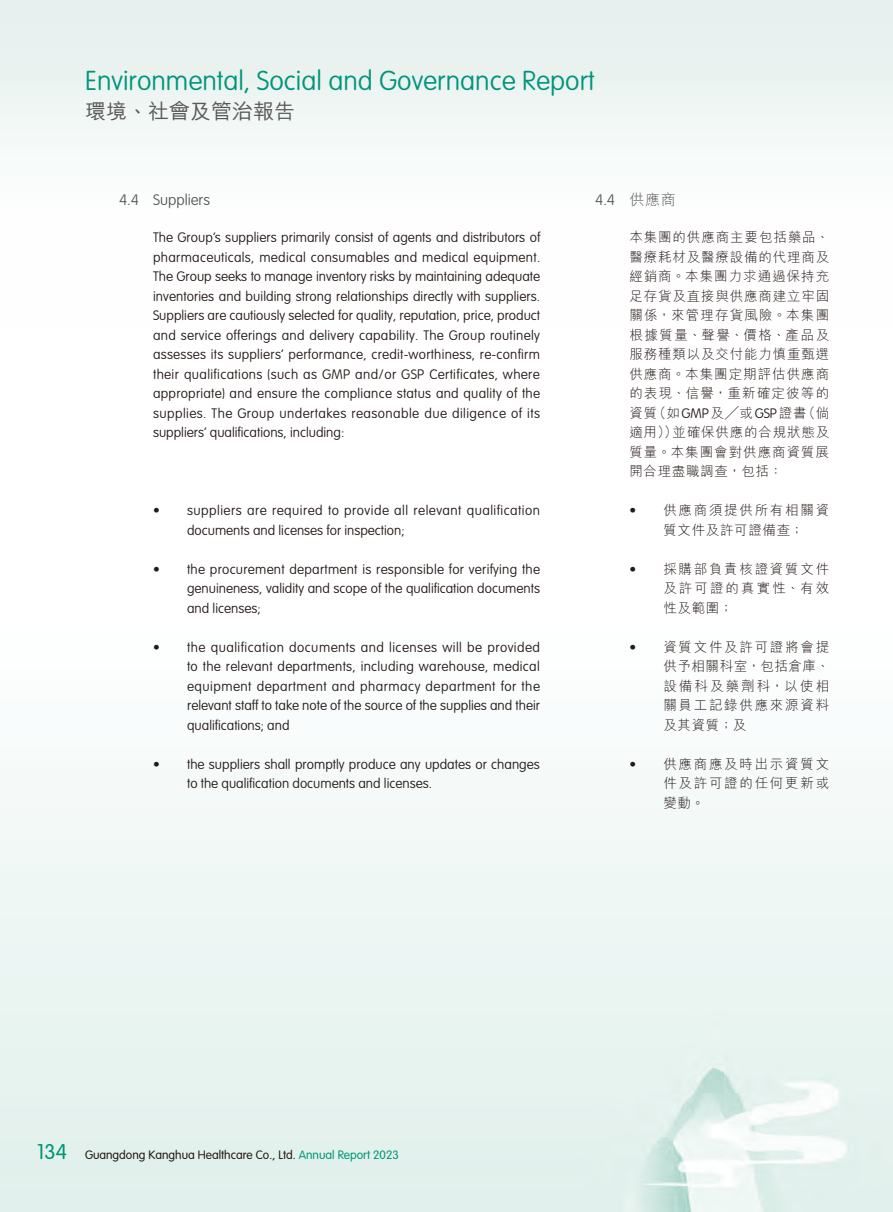
<style>
.page{position:relative;width:893px;height:1212px;background:#fff}
.page>*{position:absolute;margin:0;border:0;box-sizing:border-box;transform-origin:0 0}
.t1{font:100 27px "VAG Rounded Std";color:#009579}
.t2{font:500 21px "M Hei HK";color:#595857}
.t3{font:100 15px "VAG Rounded Std";color:#595857}
.t4{font:100 13.5px/19.5px "VAG Rounded Std";color:#231916;text-align:justify}
.t5{font:300 13.5px/19.5px "M Hei HK";letter-spacing:.13em;color:#231916;text-align:justify}
.t6{font:100 13.5px/19.5px "VAG Rounded Std";letter-spacing:.035em;color:#231916}
.t7{font:300 12px "VAG Rounded Std";color:#231916}
.s1{font-family:"M Hei HK";font-weight:300}
.s2{font-family:"VAG Rounded Std";font-weight:100}
.s3{font-size:21px;color:#009579}
.s4{color:#009579}
</style>
<div class="page">
<h1 class="t1" style="left:85px;top:66px;width:511px">Environmental, Social and Governance Report</h1>
<h2 class="t2" style="left:85px;top:96px;width:211px">環境、社會及管治報告</h2>
<p class="t3" style="left:119px;top:191px;width:92px">4.4 Suppliers</p>
<p class="t4" style="left:153px;top:228px;width:389px">The Group’s suppliers primarily consist of agents and distributors of pharmaceuticals, medical consumables and medical equipment.<br>The Group seeks to manage inventory risks by maintaining adequate inventories and building strong relationships directly with suppliers.<br>Suppliers are cautiously selected for quality, reputation, price, product and service offerings and delivery capability. The Group routinely assesses its suppliers’ performance, credit-worthiness, re-confirm their qualifications (such as GMP and/or GSP Certificates, where appropriate) and ensure the compliance status and quality of the supplies. The Group undertakes reasonable due diligence of its suppliers’ qualifications, including:</p>
<p class="t6" style="left:187px;top:501px;width:354px;text-indent:-34px">• suppliers are required to provide all relevant qualification documents and licenses for inspection;</p>
<p class="t4" style="left:187px;top:560px;width:354px;text-indent:-34px">• the procurement department is responsible for verifying the genuineness, validity and scope of the qualification documents and licenses;</p>
<p class="t4" style="left:187px;top:638px;width:355px;text-indent:-34px">• the qualification documents and licenses will be provided to the relevant departments, including warehouse, medical equipment department and pharmacy department for the relevant staff to take note of the source of the supplies and their qualifications; and</p>
<p class="t4" style="left:187px;top:755px;width:354px;text-indent:-34px">• the suppliers shall promptly produce any updates or changes to the qualification documents and licenses.</p>
<p class="t3" style="left:595px;top:191px;width:82px">4.4 <span class="s1">供應商</span></p>
<p class="t5" style="left:629px;top:227px;width:201px">本集團的供應商主要包括藥品、醫療耗材及醫療設備的代理商及經銷商。本集團力求通過保持充足存貨及直接與供應商建立牢固關係，來管理存貨風險。本集團根據質量、聲譽、價格、產品及服務種類以及交付能力慎重甄選供應商。本集團定期評估供應商的表現、信譽，重新確定彼等的資質（如<span class="s2">GMP</span>及╱或<span class="s2">GSP</span>證書（倘適用））並確保供應的合規狀態及質量。本集團會對供應商資質展開合理盡職調查，包括：</p>
<p class="t5" style="left:663px;top:500px;width:167px;text-indent:-34px"><span class="s2">•</span> 供應商須提供所有相關資質文件及許可證備查；</p>
<p class="t5" style="left:663px;top:559px;width:167px;text-indent:-34px"><span class="s2">•</span> 採購部負責核證資質文件及許可證的真實性、有效性及範圍；</p>
<p class="t5" style="left:663px;top:637px;width:168px;text-indent:-34px"><span class="s2">•</span> 資質文件及許可證將會提供予相關科室，包括倉庫、設備科及藥劑科，以使相關員工記錄供應來源資料及其資質；及</p>
<p class="t5" style="left:663px;top:754px;width:167px;text-indent:-34px"><span class="s2">•</span> 供應商應及時出示資質文件及許可證的任何更新或變動。</p>
<p class="t7" style="left:37px;top:1148px;width:363px"><span class="s3">134</span> Guangdong Kanghua Healthcare Co., Ltd. <span class="s4">Annual Report 2023</span></p>
</div>
